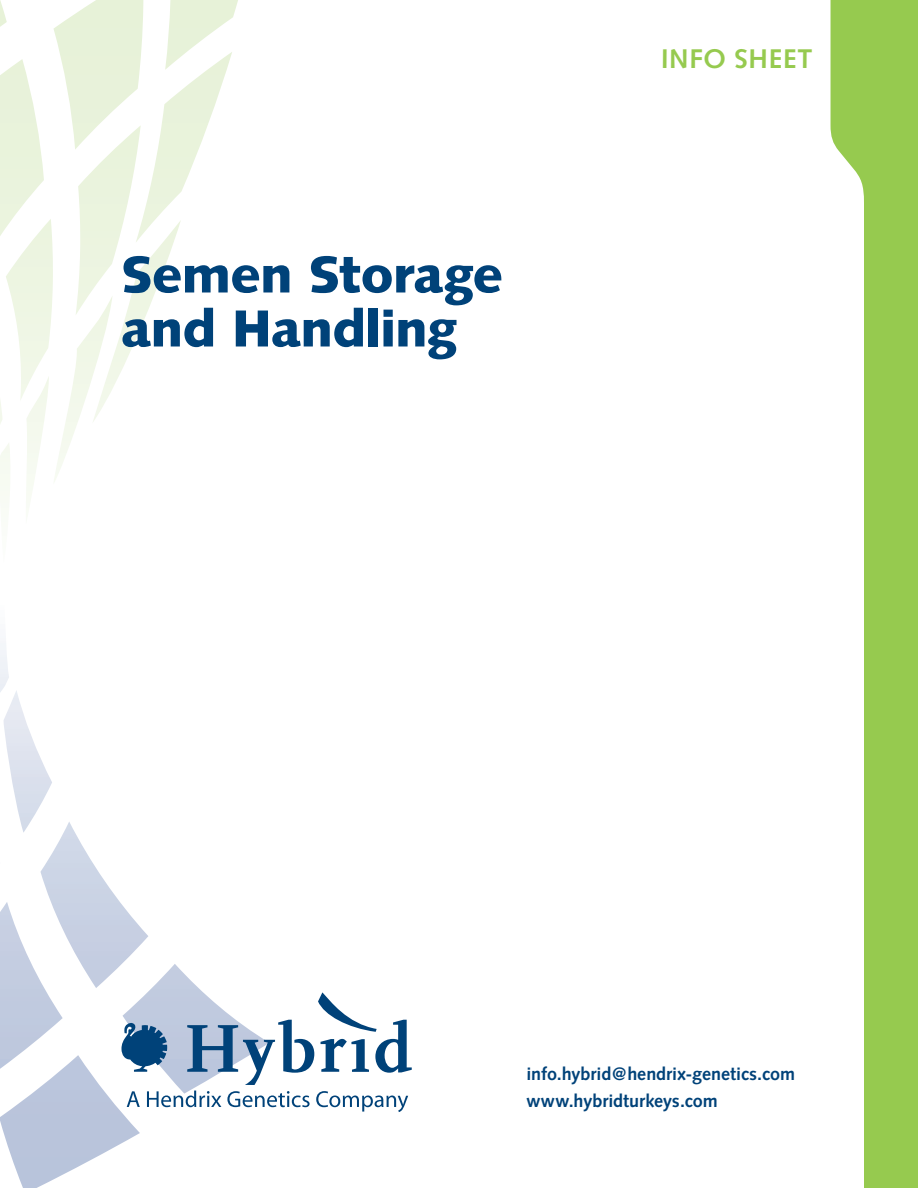
<style>
.page{position:relative;width:918px;height:1188px;background:#fff}
.page>*{position:absolute;margin:0;border:0;box-sizing:border-box;transform-origin:0 0}
.t1{font:54px/54px "Syntax Mdm";color:#004279}
.t2{font:700 27px "Syntax";letter-spacing:.025em;color:#96ca4f}
.t3{font:700 18px/27px "Syntax";letter-spacing:-.005em;color:#004279}
</style>
<div class="page">
<svg style="left:0;top:0;width:238px;height:503px"></svg>
<svg style="left:0;top:643px;width:250px;height:545px"></svg>
<svg style="left:121px;top:1022px;width:46px;height:50px"></svg>
<svg style="left:187px;top:992px;width:225px;height:93px"></svg>
<svg style="left:127px;top:1091px;width:13px;height:16px"></svg>
<svg style="left:147px;top:1091px;width:74px;height:16px"></svg>
<svg style="left:227px;top:1091px;width:83px;height:16px"></svg>
<svg style="left:316px;top:1091px;width:92px;height:21px"></svg>
<svg style="left:831px;top:0;width:87px;height:1188px;fill:#96ca4f"></svg>
<h1 class="t1" style="left:122px;top:252px;width:383px">Semen Storage and Handling</h1>
<h2 class="t2" style="left:661px;top:43px;width:153px">INFO SHEET</h2>
<p class="t3" style="left:526px;top:1061px;width:270px">info.hybrid@hendrix-genetics.com www.hybridturkeys.com</p>
</div>
